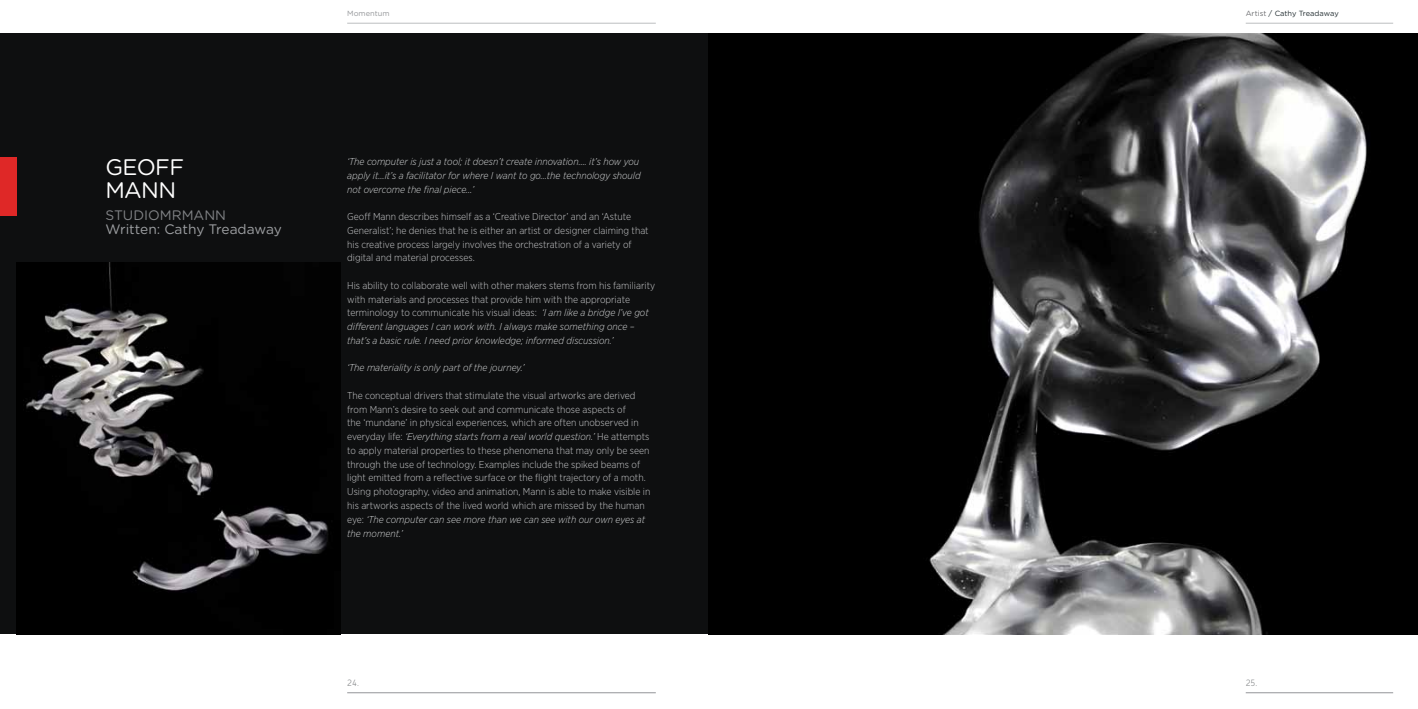
<style>
.page{position:relative;width:1418px;height:709px;background:#fff}
.page>*{position:absolute;margin:0;border:0;box-sizing:border-box;transform-origin:0 0}
.t1{font:22.5px/22.5px "Gotham Rounded";letter-spacing:-.03em;color:#fff}
.t2{font:13.75px "Gotham Rounded";letter-spacing:-.005em;color:#9d9fa2}
.t3{font:13.75px "Gotham Rounded";color:#808285}
.t4{font:300 10px/13.8px "Gotham Narrow";color:#c7c8ca}
.t5{font:italic 300 10px/13.8px "Gotham Narrow";color:#d1d3d4}
.t6{font:300 8.75px "Chevin";color:#8a8c8e}
.t7{font:7.5px "Gotham Rounded";letter-spacing:-.005em;color:#212c30}
.t8{font:7.5px "Gotham Rounded";color:#939598}
.s1{color:#6d6e71}
.s2{font-style:italic;color:#d1d3d4}
</style>
<div class="page">
<hr style="left:347px;top:692px;width:309px;height:1px;background:#939598">
<hr style="left:1245px;top:692px;width:148px;height:1px;background:#939598">
<hr style="left:1245px;top:23px;width:148px;height:1px;background:#bcbec0">
<hr style="left:347px;top:23px;width:309px;height:1px;background:#bcbec0">
<div style="left:0;top:33px;width:709px;height:601px;background:#0e0f10"></div>
<div style="left:0;top:157px;width:17px;height:58px;background:#df2827"></div>
<img style="left:17px;top:262px;width:323px;height:372px">
<img style="left:709px;top:33px;width:708px;height:601px">
<h1 class="t1" style="left:105px;top:155px;width:80px">Geoff<br>Mann</h1>
<h2 class="t3" style="left:105px;top:206px;width:122px">Studiomrmann</h2>
<h2 class="t2" style="left:105px;top:220px;width:178px">Written: Cathy Treadaway</h2>
<p class="t8" style="left:347px;top:8px;width:44px">Momentum</p>
<p class="t7" style="left:1245px;top:8px;width:94px"><span class="s1">Artist</span> / Cathy Treadaway</p>
<p class="t5" style="left:347px;top:154px;width:295px">‘The computer is just a tool; it doesn’t create innovation…. it’s how you apply it…it’s a facilitator for where I want to go…the technology should not overcome the final piece…’</p>
<p class="t4" style="left:347px;top:209px;width:303px">Geoff Mann describes himself as a ‘Creative Director’ and an ‘Astute Generalist’; he denies that he is either an artist or designer claiming that his creative process largely involves the orchestration of a variety of digital and material processes.</p>
<p class="t4" style="left:347px;top:278px;width:309px">His ability to collaborate well with other makers stems from his familiarity with materials and processes that provide him with the appropriate terminology to communicate his visual ideas: <span class="s2">‘I am like a bridge I’ve got different languages I can work with. I always make something once – that’s a basic rule. I need prior knowledge; informed discussion.’</span></p>
<p class="t5" style="left:347px;top:361px;width:179px">‘The materiality is only part of the journey.’</p>
<p class="t4" style="left:347px;top:388px;width:305px">The conceptual drivers that stimulate the visual artworks are derived from Mann’s desire to seek out and communicate those aspects of<br>the ‘mundane’ in physical experiences, which are often unobserved in everyday life: <span class="s2">‘Everything starts from a real world question.’</span> He attempts to apply material properties to these phenomena that may only be seen through the use of technology. Examples include the spiked beams of light emitted from a reflective surface or the flight trajectory of a moth.<br>Using photography, video and animation, Mann is able to make visible in his artworks aspects of the lived world which are missed by the human eye: <span class="s2">‘The computer can see more than we can see with our own eyes at the moment.’</span></p>
<p class="t6" style="left:347px;top:676px;width:13px">24.</p>
<p class="t6" style="left:1245px;top:676px;width:13px">25.</p>
</div>
